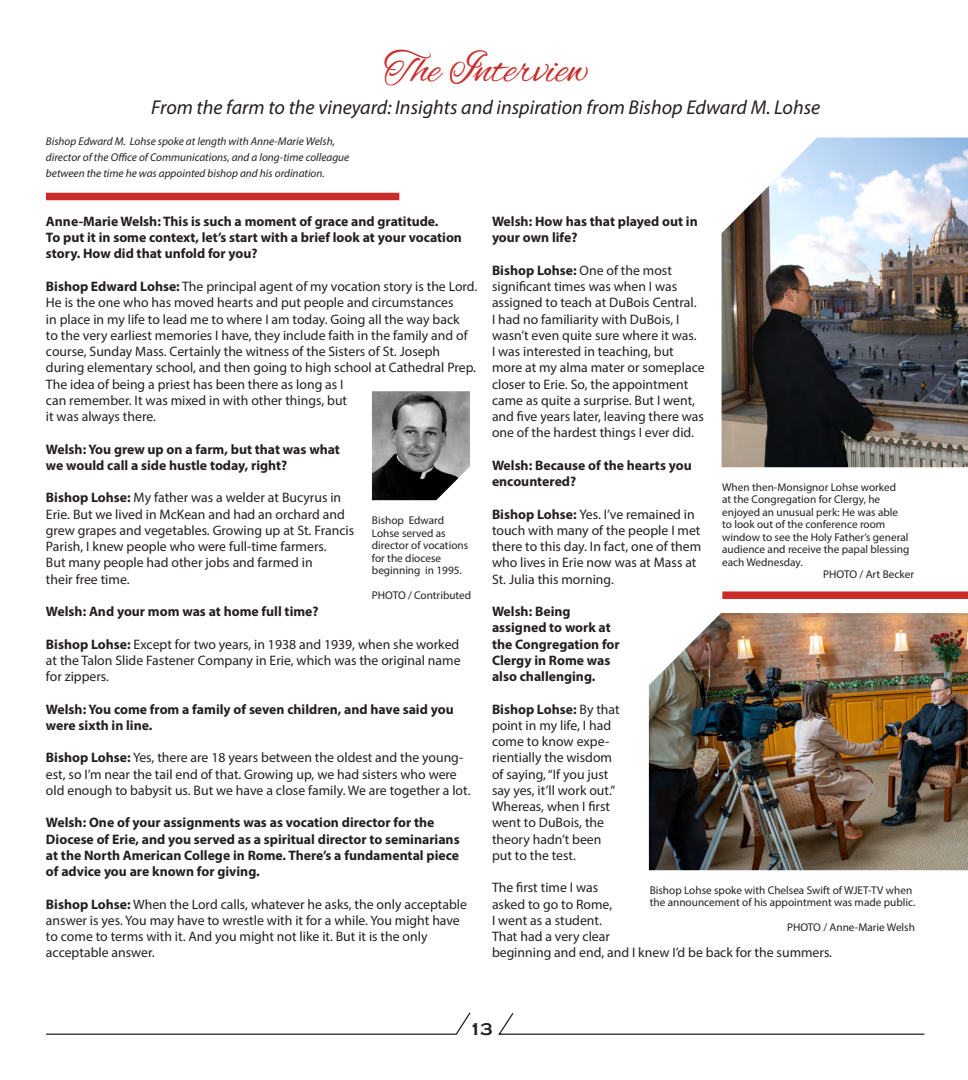
<style>
.page{position:relative;width:968px;height:1080px;background:#fff}
.page>*{position:absolute;margin:0;border:0;box-sizing:border-box;transform-origin:0 0}
.t1{font:43.88px "Alex Brush";color:#ca2c29}
.t2{font:italic 20px "Myriad Pro";color:#231f20}
.t3{font:700 17.5px "Copperplate Gothic";color:#231f20}
.t4{font:13.75px/16.2px "Myriad Pro";color:#231f20}
.t5{font:700 13.75px/16.2px "Myriad Pro";color:#231f20}
.t6{font:11.25px/12.5px "Myriad Pro";color:#231f20}
.t7{font:italic 11.25px "Myriad Pro";color:#231f20}
.s1{font-weight:700}
</style>
<div class="page">
<img style="left:721px;top:138px;width:247px;height:329px">
<img style="left:372px;top:391px;width:98px;height:109px">
<img style="left:649px;top:613px;width:319px;height:257px">
<div style="left:722px;top:591px;width:246px;height:8px;background:#ca2c29"></div>
<div style="left:46px;top:193px;width:353px;height:7px;background:#ca2c29"></div>
<svg style="left:46px;top:1012px;width:425px;height:23px"></svg>
<svg style="left:498px;top:1013px;width:427px;height:22px"></svg>
<p class="t1" style="left:384px;top:42px;width:205px">The Interview</p>
<p class="t2" style="left:151px;top:95px;width:670px">From the farm to the vineyard: Insights and inspiration from Bishop Edward M. Lohse</p>
<p class="t7" style="left:46px;top:134px;width:290px">Bishop Edward M. Lohse spoke at length with Anne-Marie Welsh,</p>
<p class="t7" style="left:46px;top:150px;width:305px">director of the Office of Communications, and a long-time colleague</p>
<p class="t7" style="left:46px;top:167px;width:280px">between the time he was appointed bishop and his ordination.</p>
<p class="t5" style="left:46px;top:213px;width:394px">Anne-Marie Welsh: This is such a moment of grace and gratitude.</p>
<p class="t5" style="left:46px;top:229px;width:417px">To put it in some context, let’s start with a brief look at your vocation story. How did that unfold for you?</p>
<p class="t4" style="left:46px;top:278px;width:433px"><span class="s1">Bishop Edward Lohse:</span> The principal agent of my vocation story is the Lord.<br>He is the one who has moved hearts and put people and circumstances<br>in place in my life to lead me to where I am today. Going all the way back<br>to the very earliest memories I have, they include faith in the family and of course, Sunday Mass. Certainly the witness of the Sisters of St. Joseph</p>
<p class="t4" style="left:46px;top:359px;width:431px">during elementary school, and then going to high school at Cathedral Prep.<br>The idea of being a priest has been there as long as I<br>can remember. It was mixed in with other things, but<br>it was always there.</p>
<p class="t5" style="left:46px;top:440px;width:295px">Welsh: You grew up on a farm, but that was what</p>
<p class="t5" style="left:46px;top:457px;width:243px">we would call a side hustle today, right?</p>
<p class="t4" style="left:46px;top:489px;width:310px"><span class="s1">Bishop Lohse:</span> My father was a welder at Bucyrus in Erie. But we lived in McKean and had an orchard and grew grapes and vegetables. Growing up at St. Francis Parish, I knew people who were full-time farmers.</p>
<p class="t4" style="left:46px;top:554px;width:268px">But many people had other jobs and farmed in</p>
<p class="t4" style="left:46px;top:571px;width:85px">their free time.</p>
<p class="t5" style="left:46px;top:603px;width:274px">Welsh: And your mom was at home full time?</p>
<p class="t4" style="left:46px;top:636px;width:415px"><span class="s1">Bishop Lohse:</span> Except for two years, in 1938 and 1939, when she worked</p>
<p class="t4" style="left:46px;top:652px;width:416px">at the Talon Slide Fastener Company in Erie, which was the original name for zippers.</p>
<p class="t5" style="left:46px;top:700px;width:409px">Welsh: You come from a family of seven children, and have said you were sixth in line.</p>
<p class="t4" style="left:46px;top:749px;width:426px"><span class="s1">Bishop Lohse:</span> Yes, there are 18 years between the oldest and the young&shy;est, so I’m near the tail end of that. Growing up, we had sisters who were old enough to babysit us. But we have a close family. We are together a lot.</p>
<p class="t5" style="left:46px;top:814px;width:390px">Welsh: One of your assignments was as vocation director for the</p>
<p class="t5" style="left:46px;top:830px;width:415px">Diocese of Erie, and you served as a spiritual director to seminarians</p>
<p class="t5" style="left:46px;top:847px;width:414px">at the North American College in Rome. There’s a fundamental piece</p>
<p class="t5" style="left:46px;top:863px;width:215px">of advice you are known for giving.</p>
<p class="t4" style="left:46px;top:896px;width:422px"><span class="s1">Bishop Lohse:</span> When the Lord calls, whatever he asks, the only acceptable answer is yes. You may have to wrestle with it for a while. You might have</p>
<p class="t4" style="left:46px;top:928px;width:383px">to come to terms with it. And you might not like it. But it is the only</p>
<p class="t4" style="left:46px;top:944px;width:110px">acceptable answer.</p>
<p class="t6" style="left:372px;top:514px;width:98px">Bishop Edward<br>Lohse served as director of vocations for the diocese</p>
<p class="t6" style="left:372px;top:564px;width:91px">beginning in 1995.</p>
<p class="t6" style="left:372px;top:589px;width:101px">PHOTO / Contributed</p>
<p class="t5" style="left:492px;top:213px;width:207px">Welsh: How has that played out in your own life?</p>
<p class="t4" style="left:492px;top:262px;width:214px"><span class="s1">Bishop Lohse:</span> One of the most significant times was when I was assigned to teach at DuBois Central.<br>I had no familiarity with DuBois, I wasn’t even quite sure where it was.<br>I was interested in teaching, but more at my alma mater or someplace closer to Erie. So, the appointment came as quite a surprise. But I went, and five years later, leaving there was one of the hardest things I ever did.</p>
<p class="t5" style="left:492px;top:457px;width:201px">Welsh: Because of the hearts you encountered?</p>
<p class="t4" style="left:492px;top:506px;width:211px"><span class="s1">Bishop Lohse:</span> Yes. I’ve remained in touch with many of the people I met there to this day. In fact, one of them who lives in Erie now was at Mass at<br>St. Julia this morning.</p>
<p class="t5" style="left:492px;top:603px;width:80px">Welsh: Being</p>
<p class="t5" style="left:492px;top:619px;width:129px">assigned to work at the Congregation for<br>Clergy in Rome was also challenging.</p>
<p class="t4" style="left:492px;top:701px;width:129px"><span class="s1">Bishop Lohse:</span> By that point in my life, I had come to know expe&shy;rientially the wisdom of saying, “If you just say yes, it’ll work out.”<br>Whereas, when I first went to DuBois, the theory hadn’t been put to the test.</p>
<p class="t4" style="left:492px;top:880px;width:122px">The first time I was asked to go to Rome,</p>
<p class="t4" style="left:492px;top:912px;width:111px">I went as a student.</p>
<p class="t4" style="left:492px;top:928px;width:341px">That had a very clear<br>beginning and end, and I knew I’d be back for the summers.</p>
<p class="t6" style="left:722px;top:480px;width:175px">When then-Monsignor Lohse worked</p>
<p class="t6" style="left:722px;top:493px;width:160px">at the Congregation for Clergy, he</p>
<p class="t6" style="left:722px;top:505px;width:177px">enjoyed an unusual perk: He was able</p>
<p class="t6" style="left:722px;top:518px;width:189px">to look out of the conference room window to see the Holy Father’s general audience and receive the papal blessing each Wednesday.</p>
<p class="t6" style="left:823px;top:568px;width:92px">PHOTO / Art Becker</p>
<p class="t6" style="left:649px;top:884px;width:267px">Bishop Lohse spoke with Chelsea Swift of WJET-TV when the announcement of his appointment was made public.</p>
<p class="t6" style="left:787px;top:921px;width:129px">PHOTO / Anne-Marie Welsh</p>
<p class="t3" style="left:469px;top:1020px;width:25px">13</p>
</div>
